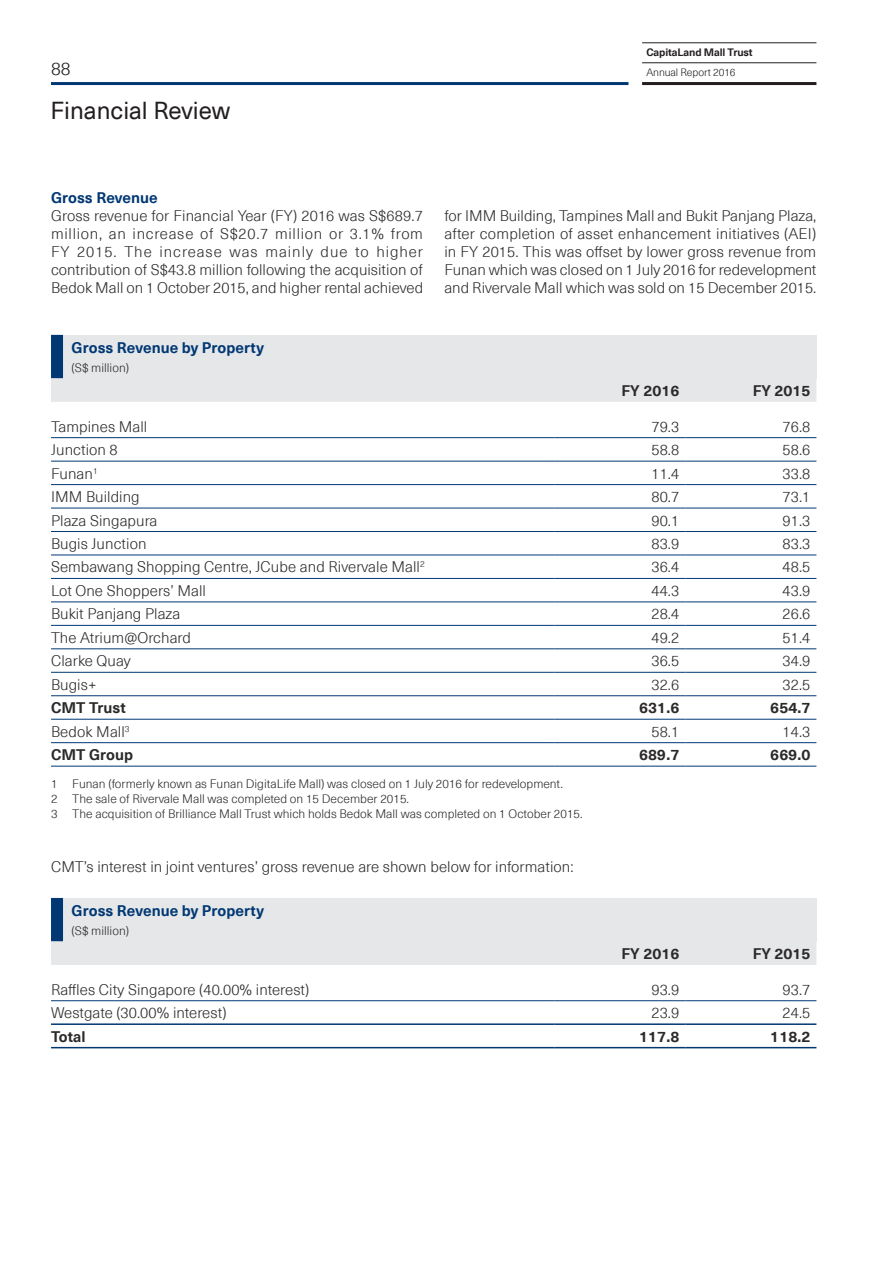
<style>
.page{position:relative;width:893px;height:1263px;background:#fff}
.page>*{position:absolute;margin:0;border:0;box-sizing:border-box;transform-origin:0 0}
.t1{font:24px "Neue Haas Unica Pro";color:#231f20}
.t2{font:300 18px "Neue Haas Unica Pro";color:#231f20}
.t3{font:300 15px/18px "Neue Haas Unica Pro";letter-spacing:.005em;color:#2b292a;text-align:justify}
.t4{font:700 15px "Neue Haas Unica Pro";letter-spacing:.005em;color:#2b292a}
.t5{font:700 15px "Neue Haas Unica Pro";letter-spacing:.005em;color:#013874}
.t6{font:300 12px "Neue Haas Unica Pro";color:#2b292a}
.t7{font:700 10.5px "Neue Haas Unica Pro";letter-spacing:-.01em;color:#231f20}
.t8{font:300 10.5px "Neue Haas Unica Pro";letter-spacing:-.01em;color:#231f20}
</style>
<div class="page">
<hr style="left:51px;top:82px;width:577px;height:3px;background:#013874">
<hr style="left:642px;top:82px;width:174px;height:3px;background:#231f20">
<hr style="left:642px;top:42px;width:174px;height:1px;background:#231f20">
<hr style="left:642px;top:62px;width:174px;height:1px;background:#231f20">
<div style="left:57px;top:335px;width:759px;height:43px;background:#e6e7e9"></div>
<div style="left:51px;top:335px;width:12px;height:43px;background:#013874"></div>
<div style="left:57px;top:898px;width:759px;height:43px;background:#e6e7e9"></div>
<div style="left:51px;top:898px;width:12px;height:43px;background:#013874"></div>
<div style="left:51px;top:378px;width:765px;height:24px;background:#e6e7e9"></div>
<svg style="left:51px;top:438px;width:765px;height:328px"></svg>
<hr style="left:51px;top:437px;width:503px;height:1px;background:#013874">
<hr style="left:51px;top:461px;width:503px;height:1px;background:#013874">
<hr style="left:51px;top:484px;width:503px;height:1px;background:#013874">
<hr style="left:51px;top:508px;width:503px;height:1px;background:#013874">
<hr style="left:51px;top:531px;width:503px;height:1px;background:#013874">
<hr style="left:51px;top:555px;width:503px;height:1px;background:#013874">
<hr style="left:51px;top:578px;width:503px;height:1px;background:#013874">
<hr style="left:51px;top:601px;width:503px;height:1px;background:#013874">
<hr style="left:51px;top:625px;width:503px;height:1px;background:#013874">
<hr style="left:51px;top:648px;width:503px;height:1px;background:#013874">
<hr style="left:51px;top:672px;width:503px;height:1px;background:#013874">
<hr style="left:51px;top:695px;width:503px;height:1px;background:#013874">
<hr style="left:51px;top:719px;width:503px;height:1px;background:#013874">
<hr style="left:51px;top:742px;width:503px;height:1px;background:#013874">
<hr style="left:51px;top:766px;width:503px;height:1px;background:#013874">
<hr style="left:554px;top:437px;width:131px;height:1px;background:#013874">
<hr style="left:685px;top:437px;width:131px;height:1px;background:#013874">
<hr style="left:554px;top:461px;width:131px;height:1px;background:#013874">
<hr style="left:685px;top:461px;width:131px;height:1px;background:#013874">
<hr style="left:554px;top:484px;width:131px;height:1px;background:#013874">
<hr style="left:685px;top:484px;width:131px;height:1px;background:#013874">
<hr style="left:554px;top:508px;width:131px;height:1px;background:#013874">
<hr style="left:685px;top:508px;width:131px;height:1px;background:#013874">
<hr style="left:554px;top:531px;width:131px;height:1px;background:#013874">
<hr style="left:685px;top:531px;width:131px;height:1px;background:#013874">
<hr style="left:554px;top:555px;width:131px;height:1px;background:#013874">
<hr style="left:685px;top:555px;width:131px;height:1px;background:#013874">
<hr style="left:554px;top:578px;width:131px;height:1px;background:#013874">
<hr style="left:685px;top:578px;width:131px;height:1px;background:#013874">
<hr style="left:554px;top:601px;width:131px;height:1px;background:#013874">
<hr style="left:685px;top:601px;width:131px;height:1px;background:#013874">
<hr style="left:554px;top:625px;width:131px;height:1px;background:#013874">
<hr style="left:685px;top:625px;width:131px;height:1px;background:#013874">
<hr style="left:554px;top:648px;width:131px;height:1px;background:#013874">
<hr style="left:685px;top:648px;width:131px;height:1px;background:#013874">
<hr style="left:554px;top:672px;width:131px;height:1px;background:#013874">
<hr style="left:685px;top:672px;width:131px;height:1px;background:#013874">
<hr style="left:554px;top:695px;width:131px;height:1px;background:#013874">
<hr style="left:685px;top:695px;width:131px;height:1px;background:#013874">
<hr style="left:554px;top:719px;width:131px;height:1px;background:#013874">
<hr style="left:685px;top:719px;width:131px;height:1px;background:#013874">
<hr style="left:554px;top:742px;width:131px;height:1px;background:#013874">
<hr style="left:685px;top:742px;width:131px;height:1px;background:#013874">
<hr style="left:554px;top:766px;width:131px;height:1px;background:#013874">
<hr style="left:685px;top:766px;width:131px;height:1px;background:#013874">
<div style="left:51px;top:941px;width:765px;height:24px;background:#e6e7e9"></div>
<svg style="left:51px;top:1001px;width:765px;height:46px"></svg>
<hr style="left:51px;top:1000px;width:503px;height:1px;background:#013874">
<hr style="left:554px;top:1000px;width:131px;height:1px;background:#013874">
<hr style="left:685px;top:1000px;width:131px;height:1px;background:#013874">
<hr style="left:51px;top:1023px;width:503px;height:2px;background:#013874">
<hr style="left:554px;top:1023px;width:131px;height:2px;background:#013874">
<hr style="left:685px;top:1023px;width:131px;height:2px;background:#013874">
<hr style="left:51px;top:1047px;width:503px;height:1px;background:#013874">
<hr style="left:554px;top:1047px;width:131px;height:1px;background:#013874">
<hr style="left:685px;top:1047px;width:131px;height:1px;background:#013874">
<p class="t2" style="left:51px;top:58px;width:21px">88</p>
<p class="t1" style="left:51px;top:96px;width:181px">Financial Review</p>
<p class="t7" style="left:646px;top:46px;width:108px">CapitaLand Mall Trust</p>
<p class="t8" style="left:646px;top:67px;width:91px">Annual Report 2016</p>
<p class="t5" style="left:51px;top:188px;width:108px">Gross Revenue</p>
<p class="t3" style="left:51px;top:207px;width:374px">Gross revenue for Financial Year (FY) 2016 was S$689.7 million, an increase of S$20.7 million or 3.1% from FY 2015. The increase was mainly due to higher contribution of S$43.8 million following the acquisition of Bedok Mall on 1 October 2015, and higher rental achieved</p>
<p class="t5" style="left:72px;top:338px;width:194px">Gross Revenue by Property</p>
<p class="t6" style="left:72px;top:361px;width:59px">(S$ million)</p>
<p class="t3" style="left:444px;top:207px;width:374px">for IMM Building, Tampines Mall and Bukit Panjang Plaza, after completion of asset enhancement initiatives (AEI) in FY 2015. This was offset by lower gross revenue from Funan which was closed on 1 July 2016 for redevelopment and Rivervale Mall which was sold on 15 December 2015.</p>
<p class="t4" style="left:621px;top:381px;width:59px">FY 2016</p>
<p class="t4" style="left:753px;top:381px;width:59px">FY 2015</p>
<p class="t3" style="left:51px;top:418px;width:98px">Tampines Mall</p>
<p class="t3" style="left:651px;top:418px;width:29px">79.3</p>
<p class="t3" style="left:783px;top:418px;width:29px">76.8</p>
<p class="t3" style="left:51px;top:441px;width:68px">Junction 8</p>
<p class="t3" style="left:651px;top:441px;width:29px">58.8</p>
<p class="t3" style="left:783px;top:441px;width:29px">58.6</p>
<p class="t3" style="left:51px;top:464px;width:48px">Funan<sup>1</sup></p>
<p class="t3" style="left:651px;top:464px;width:29px">11.4</p>
<p class="t3" style="left:783px;top:464px;width:29px">33.8</p>
<p class="t3" style="left:51px;top:488px;width:90px">IMM Building</p>
<p class="t3" style="left:651px;top:488px;width:29px">80.7</p>
<p class="t3" style="left:783px;top:488px;width:29px">73.1</p>
<p class="t3" style="left:51px;top:511px;width:108px">Plaza Singapura</p>
<p class="t3" style="left:651px;top:511px;width:29px">90.1</p>
<p class="t3" style="left:783px;top:511px;width:29px">91.3</p>
<p class="t3" style="left:51px;top:535px;width:97px">Bugis Junction</p>
<p class="t3" style="left:651px;top:535px;width:29px">83.9</p>
<p class="t3" style="left:783px;top:535px;width:29px">83.3</p>
<p class="t3" style="left:51px;top:558px;width:375px">Sembawang Shopping Centre, JCube and Rivervale Mall<sup>2</sup></p>
<p class="t3" style="left:651px;top:558px;width:29px">36.4</p>
<p class="t3" style="left:783px;top:558px;width:29px">48.5</p>
<p class="t3" style="left:51px;top:582px;width:156px">Lot One Shoppers’ Mall</p>
<p class="t3" style="left:651px;top:582px;width:29px">44.3</p>
<p class="t3" style="left:783px;top:582px;width:29px">43.9</p>
<p class="t3" style="left:51px;top:605px;width:131px">Bukit Panjang Plaza</p>
<p class="t3" style="left:651px;top:605px;width:29px">28.4</p>
<p class="t3" style="left:783px;top:605px;width:29px">26.6</p>
<p class="t3" style="left:51px;top:629px;width:142px">The Atrium@Orchard</p>
<p class="t3" style="left:651px;top:629px;width:29px">49.2</p>
<p class="t3" style="left:783px;top:629px;width:29px">51.4</p>
<p class="t3" style="left:51px;top:652px;width:81px">Clarke Quay</p>
<p class="t3" style="left:651px;top:652px;width:29px">36.5</p>
<p class="t3" style="left:783px;top:652px;width:29px">34.9</p>
<p class="t3" style="left:51px;top:676px;width:47px">Bugis+</p>
<p class="t3" style="left:651px;top:676px;width:29px">32.6</p>
<p class="t3" style="left:783px;top:676px;width:29px">32.5</p>
<p class="t4" style="left:51px;top:699px;width:76px">CMT Trust</p>
<p class="t4" style="left:639px;top:699px;width:42px">631.6</p>
<p class="t4" style="left:770px;top:699px;width:42px">654.7</p>
<p class="t3" style="left:51px;top:723px;width:80px">Bedok Mall<sup>3</sup></p>
<p class="t3" style="left:651px;top:723px;width:29px">58.1</p>
<p class="t3" style="left:783px;top:723px;width:29px">14.3</p>
<p class="t4" style="left:51px;top:746px;width:84px">CMT Group</p>
<p class="t4" style="left:639px;top:746px;width:42px">689.7</p>
<p class="t4" style="left:770px;top:746px;width:42px">669.0</p>
<p class="t6" style="left:51px;top:777px;width:513px">1 Funan (formerly known as Funan DigitaLife Mall) was closed on 1 July 2016 for redevelopment.</p>
<p class="t6" style="left:51px;top:792px;width:360px">2 The sale of Rivervale Mall was completed on 15 December 2015.</p>
<p class="t6" style="left:51px;top:807px;width:533px">3 The acquisition of Brilliance Mall Trust which holds Bedok Mall was completed on 1 October 2015.</p>
<p class="t3" style="left:51px;top:858px;width:524px">CMT’s interest in joint ventures’ gross revenue are shown below for information:</p>
<p class="t5" style="left:72px;top:901px;width:194px">Gross Revenue by Property</p>
<p class="t6" style="left:72px;top:924px;width:59px">(S$ million)</p>
<p class="t4" style="left:621px;top:944px;width:59px">FY 2016</p>
<p class="t4" style="left:753px;top:944px;width:59px">FY 2015</p>
<p class="t3" style="left:51px;top:981px;width:260px">Raffles City Singapore (40.00% interest)</p>
<p class="t3" style="left:651px;top:981px;width:29px">93.9</p>
<p class="t3" style="left:783px;top:981px;width:29px">93.7</p>
<p class="t3" style="left:51px;top:1004px;width:177px">Westgate (30.00% interest)</p>
<p class="t3" style="left:651px;top:1004px;width:29px">23.9</p>
<p class="t3" style="left:783px;top:1004px;width:29px">24.5</p>
<p class="t4" style="left:51px;top:1027px;width:36px">Total</p>
<p class="t4" style="left:639px;top:1027px;width:42px">117.8</p>
<p class="t4" style="left:770px;top:1027px;width:42px">118.2</p>
</div>
